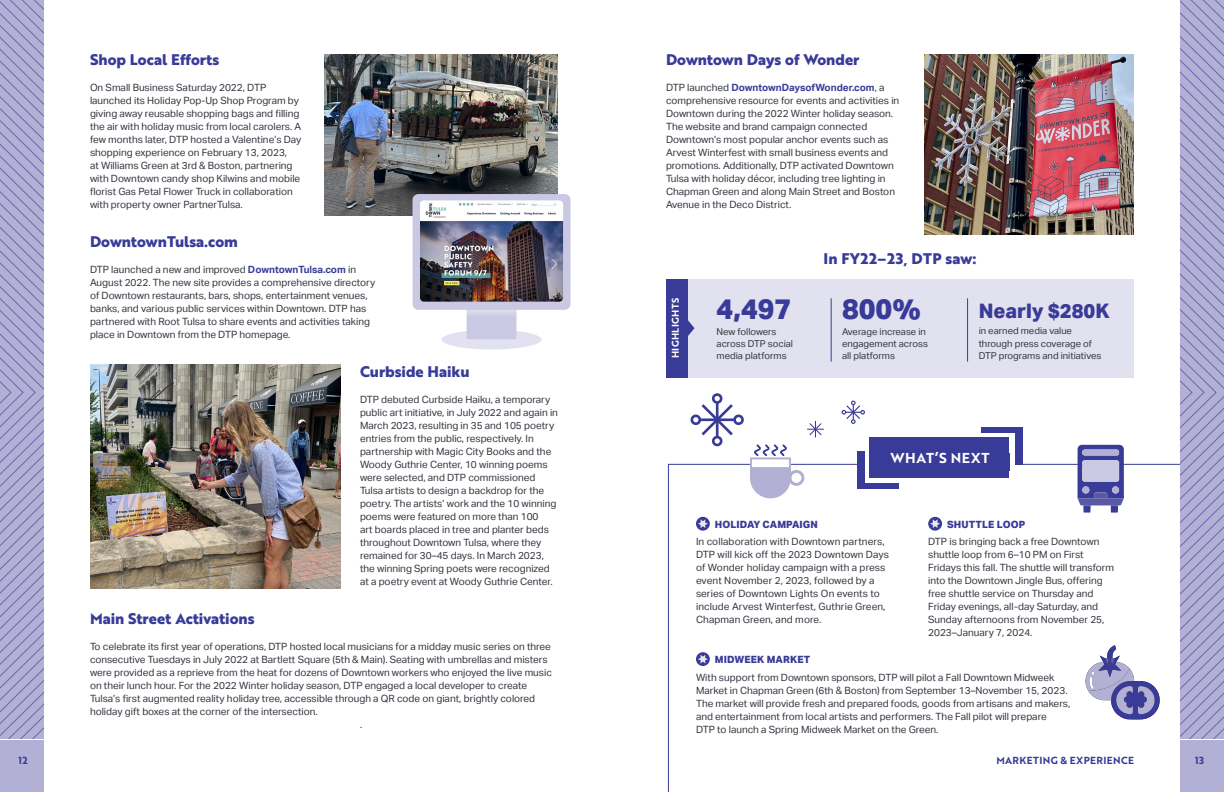
<style>
.page{position:relative;width:1224px;height:792px;background:#fff}
.page>*{position:absolute;margin:0;border:0;box-sizing:border-box;transform-origin:0 0}
.List_Paragraph{font:800 28.4px "Aktiv Grotesk";color:#383b97}
.List_Paragraph-2{font:800 20px "Aktiv Grotesk";color:#383b97}
.t1{font:700 15px "Brother 1816 Extra";color:#383b97}
.t2{font:700 15px "Brother 1816 Extra";letter-spacing:.04em;color:#383b97}
.t3{font:14px "Brother 1816 Bold";letter-spacing:.05em;color:#fff}
.List_Paragraph-3{font:10px/13px "Aktiv Grotesk";color:#33353f}
.List_Paragraph-4{font:800 10px "Aktiv Grotesk";letter-spacing:.01em;color:#383b97}
.t4{font:10px "Brother 1816 Bold";letter-spacing:.04em;color:#383b97}
.List_Paragraph-5{font:9.5px/12.3px "Aktiv Grotesk";color:#33353f}
.t5{font:9.5px "Brother 1816 Bold";letter-spacing:.04em;color:#fff}
.s1{font-weight:700;color:#383b97}
</style>
<div class="page">
<svg style="left:668px;top:464px;width:556px;height:328px"></svg>
<div style="left:981px;top:427px;width:41px;height:38px;background:#383b97"></div>
<div style="left:973px;top:434px;width:41px;height:37px;background:#fff"></div>
<div style="left:857px;top:451px;width:41px;height:37px;background:#383b97"></div>
<div style="left:865px;top:445px;width:41px;height:37px;background:#fff"></div>
<div style="left:869px;top:437px;width:140px;height:41px;background:#383b97"></div>
<div style="left:0;top:741px;width:43px;height:51px;background:#b3b0d6"></div>
<svg style="left:0;top:0;width:43px;height:739px;background:#aaa7d1"></svg>
<div style="left:1181px;top:741px;width:43px;height:51px;background:#b3b0d6"></div>
<svg style="left:1181px;top:0;width:43px;height:739px;background:#aaa7d1"></svg>
<img style="left:324px;top:54px;width:234px;height:162px">
<div style="left:441px;top:330px;width:101px;height:19px;background:#e2e1f0;border-radius:50%"></div>
<div style="left:413px;top:194px;width:158px;height:116px;background:#cac8e3;border-radius:6px"></div>
<img style="left:420px;top:201px;width:143px;height:101px">
<div style="left:467px;top:306px;width:49px;height:33px;background:#cac8e3;border-radius:2px"></div>
<img style="left:90px;top:365px;width:250px;height:223px">
<svg style="left:1078px;top:445px;width:46px;height:68px;background:#8080bc"></svg>
<div style="left:1112px;top:486px;width:7px;height:8px;background:#b3b0d6;border-radius:50%"></div>
<div style="left:1082px;top:486px;width:7px;height:8px;background:#b3b0d6;border-radius:50%"></div>
<svg style="left:1085px;top:645px;width:75px;height:74px"></svg>
<svg style="left:696px;top:517px;width:14px;height:14px"></svg>
<svg style="left:698px;top:519px;width:10px;height:9px"></svg>
<svg style="left:928px;top:517px;width:14px;height:14px"></svg>
<svg style="left:930px;top:519px;width:10px;height:9px"></svg>
<svg style="left:696px;top:652px;width:14px;height:14px"></svg>
<svg style="left:698px;top:655px;width:10px;height:8px"></svg>
<div style="left:788px;top:470px;width:16px;height:16px;border:3px solid #b3b0d6;border-radius:50%"></div>
<svg style="left:749px;top:445px;width:43px;height:54px"></svg>
<svg style="left:807px;top:421px;width:17px;height:16px"></svg>
<img style="left:924px;top:54px;width:210px;height:181px">
<svg style="left:699px;top:401px;width:37px;height:37px"></svg>
<div style="left:712px;top:393px;width:10px;height:11px;border:3px solid #383b97;border-radius:50%"></div>
<div style="left:712px;top:436px;width:10px;height:10px;border:3px solid #383b97;border-radius:50%"></div>
<div style="left:691px;top:415px;width:10px;height:10px;border:3px solid #383b97;border-radius:50%"></div>
<div style="left:733px;top:415px;width:11px;height:10px;border:3px solid #383b97;border-radius:50%"></div>
<svg style="left:842px;top:401px;width:23px;height:23px"></svg>
<div style="left:688px;top:279px;width:446px;height:99px;background:#e2e1f0"></div>
<hr style="left:831px;top:298px;width:1px;height:64px;background:#383b97">
<svg style="left:688px;top:320px;width:7px;height:16px"></svg>
<div style="left:666px;top:279px;width:22px;height:99px;background:#383b97"></div>
<hr style="left:967px;top:298px;width:1px;height:64px;background:#383b97">
<p class="t1" style="left:90px;top:48px;width:131px">Shop Local Efforts</p>
<p class="List_Paragraph-3" style="left:90px;top:81px;width:213px">On Small Business Saturday 2022, DTP launched its Holiday Pop-Up Shop Program by giving away reusable shopping bags and filling the air with holiday music from local carolers. A few months later, DTP hosted a Valentine’s Day shopping experience on February 13, 2023,<br>at Williams Green at 3rd &amp; Boston, partnering with Downtown candy shop Kilwins and mobile florist Gas Petal Flower Truck in collaboration with property owner PartnerTulsa.</p>
<p class="t1" style="left:90px;top:230px;width:149px">DowntownTulsa.com</p>
<p class="List_Paragraph-3" style="left:90px;top:263px;width:287px">DTP launched a new and improved <span class="s1">DowntownTulsa.com</span> in August 2022. The new site provides a comprehensive directory of Downtown restaurants, bars, shops, entertainment venues, banks, and various public services within Downtown. DTP has partnered with Root Tulsa to share events and activities taking place in Downtown from the DTP homepage.</p>
<p class="t1" style="left:360px;top:360px;width:111px">Curbside Haiku</p>
<p class="List_Paragraph-3" style="left:360px;top:393px;width:199px">DTP debuted Curbside Haiku, a temporary public art initiative, in July 2022 and again in March 2023, resulting in 35 and 105 poetry entries from the public, respectively. In partnership with Magic City Books and the Woody Guthrie Center, 10 winning poems were selected, and DTP commissioned Tulsa artists to design a backdrop for the poetry. The artists’ work and the 10 winning poems were featured on more than 100<br>art boards placed in tree and planter beds throughout Downtown Tulsa, where they remained for 30–45 days. In March 2023, the winning Spring poets were recognized at a poetry event at Woody Guthrie Center.</p>
<p class="t1" style="left:90px;top:607px;width:166px">Main Street Activations</p>
<p class="List_Paragraph-3" style="left:90px;top:640px;width:463px">To celebrate its first year of operations, DTP hosted local musicians for a midday music series on three consecutive Tuesdays in July 2022 at Bartlett Square (5th &amp; Main). Seating with umbrellas and misters were provided as a reprieve from the heat for dozens of Downtown workers who enjoyed the live music on their lunch hour. For the 2022 Winter holiday season, DTP engaged a local developer to create Tulsa’s first augmented reality holiday tree, accessible through a QR code on giant, brightly colored holiday gift boxes at the corner of the intersection.</p>
<p class="List_Paragraph-3" style="left:360px;top:718px;width:4px">.</p>
<p class="t1" style="left:666px;top:48px;width:195px">Downtown Days of Wonder</p>
<p class="List_Paragraph-3" style="left:666px;top:81px;width:235px">DTP launched <span class="s1">DowntownDaysofWonder.com</span>, a comprehensive resource for events and activities in Downtown during the 2022 Winter holiday season.<br>The website and brand campaign connected Downtown’s most popular anchor events such as Arvest Winterfest with small business events and promotions. Additionally, DTP activated Downtown Tulsa with holiday décor, including tree lighting in Chapman Green and along Main Street and Boston Avenue in the Deco District.</p>
<p class="t2" style="left:824px;top:247px;width:154px">In FY22–23, DTP saw:</p>
<p class="t5" style="left:668px;top:358px;width:62px;rotate:-90deg">HIGHLIGHTS</p>
<p class="List_Paragraph" style="left:717px;top:292px;width:76px">4,497</p>
<p class="List_Paragraph-5" style="left:717px;top:325px;width:78px">New followers across DTP social media platforms</p>
<p class="List_Paragraph" style="left:842px;top:292px;width:80px">800%</p>
<p class="List_Paragraph-5" style="left:842px;top:325px;width:88px">Average increase in engagement across</p>
<p class="List_Paragraph-2" style="left:979px;top:300px;width:133px">Nearly $280K</p>
<p class="List_Paragraph-5" style="left:979px;top:325px;width:124px">in earned media value through press coverage of<br>DTP programs and initiatives</p>
<p class="List_Paragraph-5" style="left:842px;top:350px;width:55px">all platforms</p>
<p class="t3" style="left:890px;top:448px;width:101px">WHAT’S NEXT</p>
<p class="List_Paragraph-4" style="left:715px;top:518px;width:105px">HOLIDAY CAMPAIGN</p>
<p class="List_Paragraph-3" style="left:696px;top:535px;width:194px">In collaboration with Downtown partners, DTP will kick off the 2023 Downtown Days of Wonder holiday campaign with a press event November 2, 2023, followed by a series of Downtown Lights On events to include Arvest Winterfest, Guthrie Green, Chapman Green, and more.</p>
<p class="List_Paragraph-4" style="left:947px;top:518px;width:80px">SHUTTLE LOOP</p>
<p class="List_Paragraph-3" style="left:928px;top:535px;width:187px">DTP is bringing back a free Downtown shuttle loop from 6–10 PM on First Fridays this fall. The shuttle will transform into the Downtown Jingle Bus, offering free shuttle service on Thursday and Friday evenings, all-day Saturday, and Sunday afternoons from November 25, 2023–January 7, 2024.</p>
<p class="List_Paragraph-4" style="left:715px;top:654px;width:97px">MIDWEEK MARKET</p>
<p class="List_Paragraph-3" style="left:696px;top:671px;width:376px">With support from Downtown sponsors, DTP will pilot a Fall Downtown Midweek Market in Chapman Green (6th &amp; Boston) from September 13–November 15, 2023.<br>The market will provide fresh and prepared foods, goods from artisans and makers, and entertainment from local artists and performers. The Fall pilot will prepare<br>DTP to launch a Spring Midweek Market on the Green.</p>
<p class="t4" style="left:996px;top:753px;width:139px">MARKETING &amp; EXPERIENCE</p>
<p class="t4" style="left:18px;top:753px;width:11px">12</p>
<p class="t4" style="left:1195px;top:753px;width:10px">13</p>
</div>
